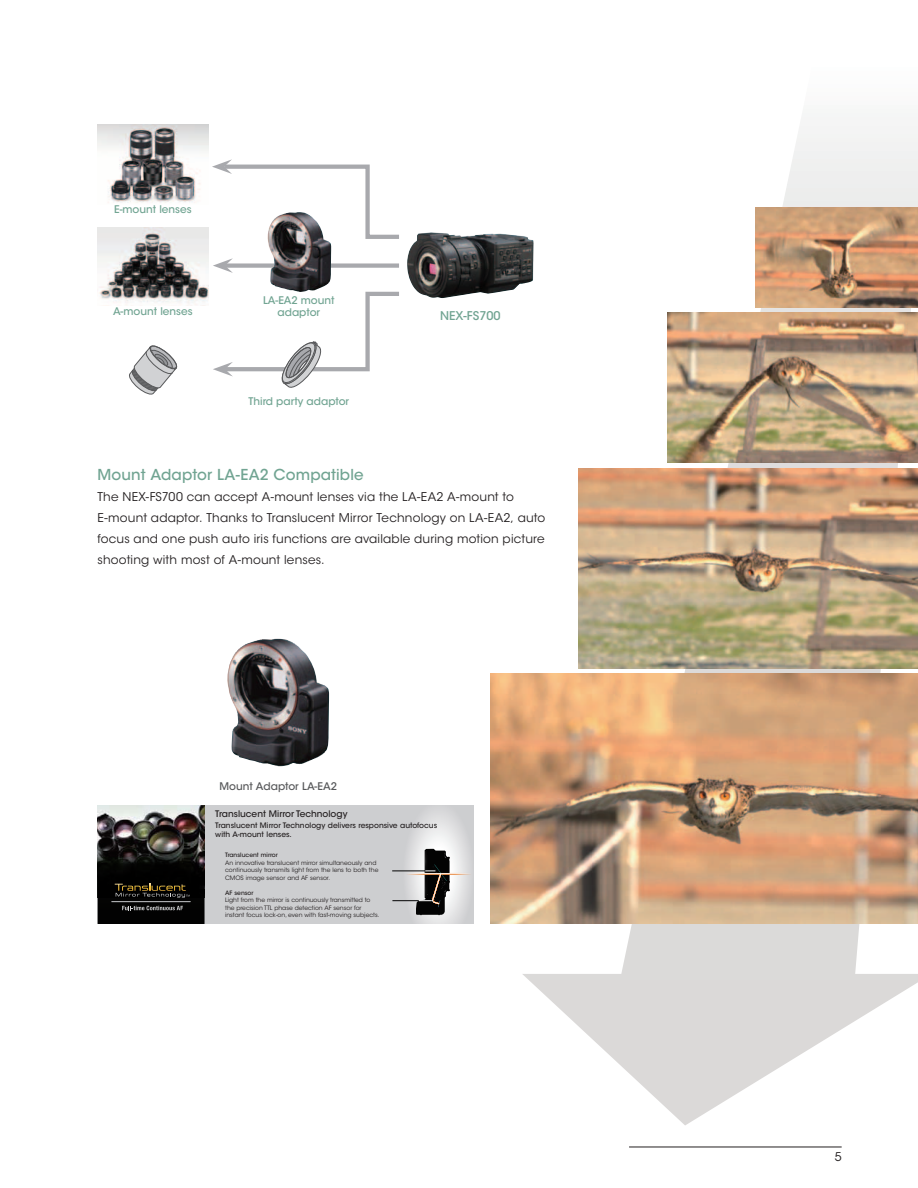
<style>
.page{position:relative;width:918px;height:1188px;background:#fff}
.page>*{position:absolute;margin:0;border:0;box-sizing:border-box;transform-origin:0 0}
.t1{font:500 15px "ITC Avant Garde Std";letter-spacing:.01em;color:#71a492}
.t2{font:12px/21px "ITC Avant Garde Std";letter-spacing:.015em;color:#231f20}
.t3{font:500 12px "ITC Avant Garde Std";color:#71a492}
.t4{font:500 10.5px/12px "ITC Avant Garde Std";color:#71a492;text-align:center}
.t5{font:500 10.5px "ITC Avant Garde Std";color:#57585a}
.t6{font:500 9px "ITC Avant Garde Std";color:#231f20}
.t7{font:500 7.5px/9px "ITC Avant Garde Std";color:#231f20}
.t8{font:6px/7.5px "ITC Avant Garde Std";color:#231f20}
.t9{font:500 6px "ITC Avant Garde Std";color:#231f20}
</style>
<div class="page">
<svg style="left:522px;top:126px;width:396px;height:999px"></svg>
<hr style="left:629px;top:1147px;width:213px;height:1px;background:#231f20">
<img style="left:227px;top:639px;width:103px;height:128px">
<img style="left:98px;top:228px;width:110px;height:78px">
<img style="left:98px;top:124px;width:110px;height:79px">
<svg style="left:129px;top:345px;width:49px;height:50px"></svg>
<svg style="left:212px;top:159px;width:187px;height:80px"></svg>
<div style="left:225px;top:263px;width:174px;height:5px;background:#a8a9ad"></div>
<svg style="left:213px;top:258px;width:20px;height:15px"></svg>
<img style="left:407px;top:232px;width:127px;height:66px">
<svg style="left:213px;top:291px;width:186px;height:97px"></svg>
<img style="left:267px;top:212px;width:65px;height:80px">
<svg style="left:205px;top:806px;width:268px;height:118px;background:#d0d1d2"></svg>
<img style="left:98px;top:806px;width:107px;height:55px">
<svg style="left:98px;top:861px;width:107px;height:63px;background:#0e0d0a"></svg>
<hr style="left:112px;top:901px;width:78px;height:1px;background:#c9cacd">
<hr style="left:403px;top:873px;width:69px;height:2px;background:#ea8c2f">
<hr style="left:403px;top:873px;width:69px;height:1px;background:#fff">
<svg style="left:392px;top:849px;width:58px;height:66px;background:#878685"></svg>
<img style="left:491px;top:674px;width:427px;height:250px">
<img style="left:579px;top:468px;width:339px;height:200px">
<img style="left:667px;top:313px;width:251px;height:150px">
<img style="left:755px;top:207px;width:163px;height:100px">
<h3 class="t4" style="left:114px;top:203px;width:79px">E-mount lenses</h3>
<h3 class="t4" style="left:113px;top:305px;width:81px">A-mount lenses</h3>
<h3 class="t4" style="left:263px;top:294px;width:73px">LA-EA2 mount adaptor</h3>
<h3 class="t4" style="left:249px;top:396px;width:102px">Third party adaptor</h3>
<h2 class="t3" style="left:440px;top:308px;width:62px">NEX-FS700</h2>
<h1 class="t1" style="left:98px;top:465px;width:268px">Mount Adaptor LA-EA2 Compatible</h1>
<p class="t2" style="left:98px;top:486px;width:449px">The NEX-FS700 can accept A-mount lenses via the LA-EA2 A-mount to E-mount adaptor. Thanks to Translucent Mirror Technology on LA-EA2, auto focus and one push auto iris functions are available during motion picture shooting with most of A-mount lenses.</p>
<h3 class="t5" style="left:220px;top:779px;width:119px">Mount Adaptor LA-EA2</h3>
<h3 class="t6" style="left:215px;top:809px;width:134px">Translucent Mirror Technology</h3>
<p class="t7" style="left:215px;top:820px;width:223px">Translucent Mirror Technology delivers responsive autofocus with A-mount lenses.</p>
<p class="t9" style="left:225px;top:851px;width:54px">Translucent mirror</p>
<p class="t8" style="left:225px;top:859px;width:155px">An innovative translucent mirror simultaneously and continuously transmits light from the lens to both the<br>CMOS image sensor and AF sensor.</p>
<p class="t9" style="left:225px;top:889px;width:30px">AF sensor</p>
<p class="t8" style="left:225px;top:896px;width:156px">Light from the mirror is continuously transmitted to the precision TTL phase detection AF sensor for instant focus lock-on, even with fast-moving subjects.</p>
<h2 class="t2" style="left:835px;top:1146px;width:8px">5</h2>
</div>
